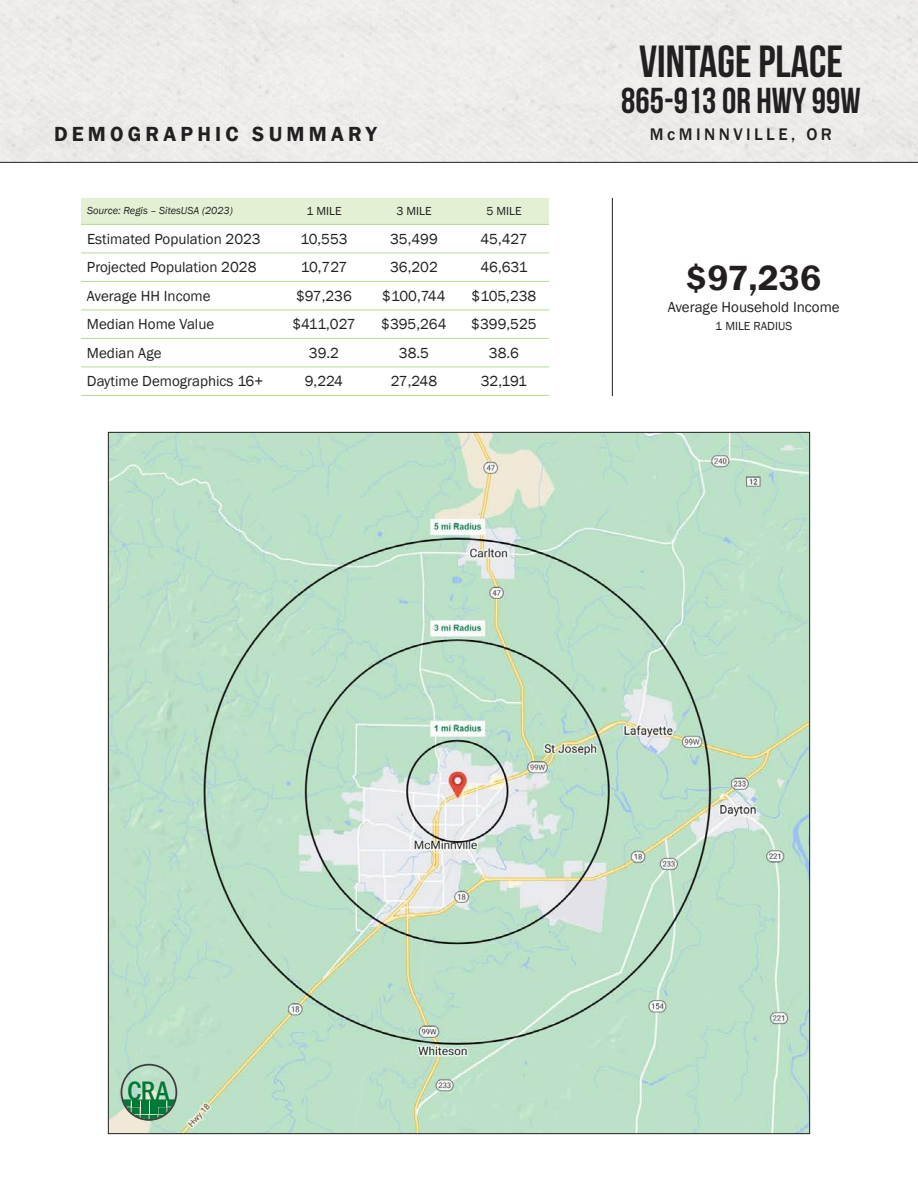
<style>
.page{position:relative;width:918px;height:1188px;background:#fff}
.page>*{position:absolute;margin:0;border:0;box-sizing:border-box;transform-origin:0 0}
.t1{font:45px "Bebas Neue";color:#231f20}
.t2{font:36px "Bebas Neue";color:#231f20}
.t3{font:600 36px "Franklin Gothic";color:#231f20}
.t4{font:500 condensed 27.75px "Franklin Gothic";color:#007836}
.t5{font:600 21px "Franklin Gothic";letter-spacing:.2em;color:#231f20}
.t6{font:500 17.25px "Franklin Gothic";letter-spacing:.2em;color:#231f20}
.t7{font:15px "Franklin Gothic";color:#231f20}
.t8{font:12px "Franklin Gothic";color:#231f20}
.t9{font:italic 10.5px "Franklin Gothic";color:#231f20}
.s1{font-size:27.45px}
</style>
<div class="page">
<img style="left:110px;top:434px;width:698px;height:698px">
<svg style="left:121px;top:1064px;width:56px;height:57px;background:#91bd9f"></svg>
<hr style="left:612px;top:198px;width:1px;height:198px;background:#231f20">
<hr style="left:0;top:162px;width:918px;height:1px;background:#231f20">
<svg style="left:81px;top:198px;width:468px;height:55px"></svg>
<svg style="left:81px;top:280px;width:468px;height:87px"></svg>
<hr style="left:81px;top:224px;width:198px;height:1px;background:#b3da93">
<hr style="left:279px;top:224px;width:90px;height:1px;background:#b3da93">
<hr style="left:369px;top:224px;width:90px;height:1px;background:#b3da93">
<hr style="left:459px;top:224px;width:90px;height:1px;background:#b3da93">
<hr style="left:81px;top:253px;width:198px;height:1px;background:#b3da93">
<hr style="left:81px;top:281px;width:198px;height:1px;background:#b3da93">
<hr style="left:81px;top:310px;width:198px;height:1px;background:#b3da93">
<hr style="left:279px;top:253px;width:90px;height:1px;background:#b3da93">
<hr style="left:279px;top:281px;width:90px;height:1px;background:#b3da93">
<hr style="left:279px;top:310px;width:90px;height:1px;background:#b3da93">
<hr style="left:369px;top:253px;width:90px;height:1px;background:#b3da93">
<hr style="left:369px;top:281px;width:90px;height:1px;background:#b3da93">
<hr style="left:369px;top:310px;width:90px;height:1px;background:#b3da93">
<hr style="left:459px;top:253px;width:90px;height:1px;background:#b3da93">
<hr style="left:459px;top:281px;width:90px;height:1px;background:#b3da93">
<hr style="left:459px;top:310px;width:90px;height:1px;background:#b3da93">
<hr style="left:81px;top:338px;width:198px;height:1px;background:#b3da93">
<hr style="left:279px;top:338px;width:90px;height:1px;background:#b3da93">
<hr style="left:369px;top:338px;width:90px;height:1px;background:#b3da93">
<hr style="left:459px;top:338px;width:90px;height:1px;background:#b3da93">
<hr style="left:81px;top:367px;width:198px;height:1px;background:#b3da93">
<hr style="left:81px;top:395px;width:198px;height:1px;background:#b3da93">
<hr style="left:279px;top:367px;width:90px;height:1px;background:#b3da93">
<hr style="left:279px;top:395px;width:90px;height:1px;background:#b3da93">
<hr style="left:369px;top:367px;width:90px;height:1px;background:#b3da93">
<hr style="left:369px;top:395px;width:90px;height:1px;background:#b3da93">
<hr style="left:459px;top:367px;width:90px;height:1px;background:#b3da93">
<hr style="left:459px;top:395px;width:90px;height:1px;background:#b3da93">
<h3 class="t5" style="left:54px;top:121px;width:324px">DEMOGRAPHIC SUMMARY</h3>
<p class="t9" style="left:87px;top:204px;width:147px">Source: Regis – SitesUSA (2023)</p>
<p class="t8" style="left:306px;top:204px;width:37px">1 MILE</p>
<p class="t8" style="left:396px;top:204px;width:37px">3 MILE</p>
<p class="t8" style="left:486px;top:204px;width:37px">5 MILE</p>
<p class="t7" style="left:87px;top:230px;width:175px">Estimated Population 2023</p>
<p class="t7" style="left:300px;top:230px;width:49px">10,553</p>
<p class="t7" style="left:390px;top:230px;width:49px">35,499</p>
<p class="t7" style="left:480px;top:230px;width:49px">45,427</p>
<p class="t7" style="left:87px;top:258px;width:171px">Projected Population 2028</p>
<p class="t7" style="left:301px;top:258px;width:48px">10,727</p>
<p class="t7" style="left:390px;top:258px;width:49px">36,202</p>
<p class="t7" style="left:480px;top:258px;width:49px">46,631</p>
<p class="t7" style="left:87px;top:287px;width:125px">Average HH Income</p>
<p class="t7" style="left:296px;top:287px;width:57px">$97,236</p>
<p class="t7" style="left:382px;top:287px;width:65px">$100,744</p>
<p class="t7" style="left:472px;top:287px;width:66px">$105,238</p>
<p class="t7" style="left:87px;top:315px;width:129px">Median Home Value</p>
<p class="t7" style="left:292px;top:315px;width:65px">$411,027</p>
<p class="t7" style="left:381px;top:315px;width:67px">$395,264</p>
<p class="t7" style="left:471px;top:315px;width:67px">$399,525</p>
<p class="t7" style="left:87px;top:344px;width:76px">Median Age</p>
<p class="t7" style="left:309px;top:344px;width:32px">39.2</p>
<p class="t7" style="left:399px;top:344px;width:32px">38.5</p>
<p class="t7" style="left:489px;top:344px;width:32px">38.6</p>
<p class="t7" style="left:87px;top:372px;width:178px">Daytime Demographics 16+</p>
<p class="t7" style="left:305px;top:372px;width:40px">9,224</p>
<p class="t7" style="left:391px;top:372px;width:48px">27,248</p>
<p class="t7" style="left:481px;top:372px;width:48px">32,191</p>
<h1 class="t1" style="left:639px;top:36px;width:205px">VINTAGE PLACE</h1>
<h2 class="t2" style="left:621px;top:80px;width:241px">865-913 OR HWY 99W</h2>
<p class="t6" style="left:650px;top:124px;width:184px">McMINNVILLE, OR</p>
<h2 class="t3" style="left:686px;top:256px;width:136px">$97,236</h2>
<p class="t7" style="left:668px;top:298px;width:174px">Average Household Income</p>
<p class="t8" style="left:715px;top:318px;width:78px">1 MILE RADIUS</p>
<h3 class="t4" style="left:127px;top:1073px;width:44px"><span class="s1">C</span>RA</h3>
</div>
